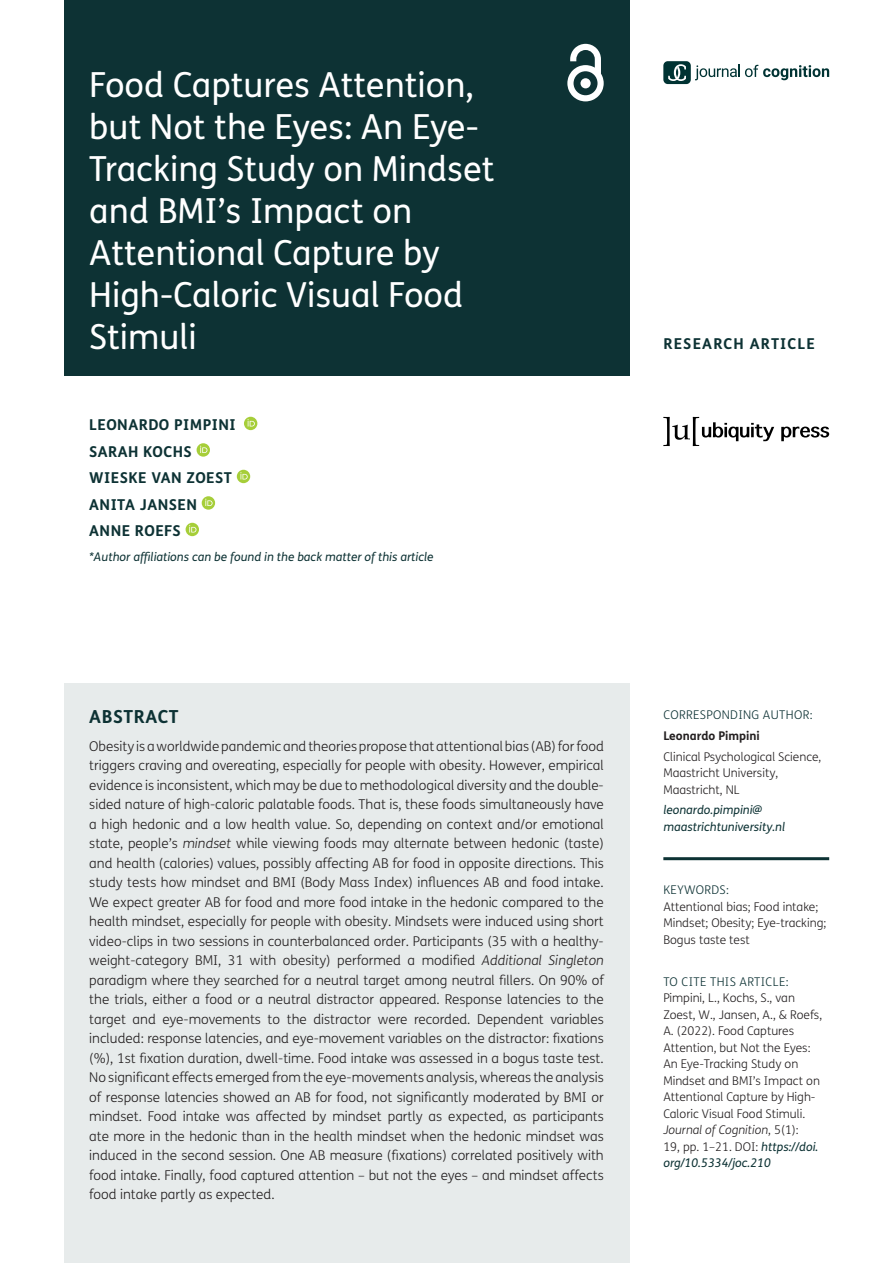
<style>
.page{position:relative;width:893px;height:1263px;background:#fff}
.page>*{position:absolute;margin:0;border:0;box-sizing:border-box;transform-origin:0 0}
.Article_Title{font:34.5px/42px "FS Me";color:#fff}
.t1{font:700 18px "FS Me";letter-spacing:.03em;color:#0d3234}
.Cover_Authors{font:700 15px "FS Me";letter-spacing:.03em;color:#0d3234}
.Cover_Authors-2{font:700 15px "FS Me";letter-spacing:.075em;color:#0d3234}
.Abstract_Copy{font:300 13.5px/19.5px "FS Me";color:#231f20;text-align:justify}
.t2{font:300 12px/16.5px "FS Me";color:#231f20}
.t3{font:italic 12px/16.5px "FS Me";color:#0d3234}
.t4{font:300 12px "FS Me";letter-spacing:.03em;color:#0d3234}
.t5{font:700 12px "FS Me";color:#231f20}
.s1{font-style:italic}
.s2{font-weight:400;font-style:italic;color:#0d3234}
</style>
<div class="page">
<div style="left:64px;top:0;width:565px;height:376px;background:#0d3234"></div>
<svg style="left:567px;top:44px;width:37px;height:57px"></svg>
<svg style="left:781px;top:427px;width:48px;height:14px"></svg>
<svg style="left:663px;top:417px;width:111px;height:29px"></svg>
<svg style="left:695px;top:65px;width:134px;height:15px"></svg>
<div style="left:663px;top:61px;width:28px;height:23px;background:#033;border-radius:4px"></div>
<svg style="left:668px;top:64px;width:18px;height:17px"></svg>
<hr style="left:663px;top:857px;width:166px;height:3px;background:#0d3234">
<div style="left:64px;top:684px;width:565px;height:579px;background:#e7ebeb"></div>
<svg style="left:244px;top:417px;width:13px;height:13px"></svg>
<svg style="left:248px;top:419px;width:7px;height:7px"></svg>
<svg style="left:197px;top:443px;width:13px;height:14px"></svg>
<svg style="left:200px;top:446px;width:7px;height:7px"></svg>
<svg style="left:237px;top:470px;width:13px;height:13px"></svg>
<svg style="left:240px;top:472px;width:8px;height:7px"></svg>
<div style="left:202px;top:496px;width:13px;height:14px;background:#a6ce39;border-radius:50%"></div>
<svg style="left:205px;top:499px;width:8px;height:7px"></svg>
<svg style="left:186px;top:523px;width:13px;height:13px"></svg>
<svg style="left:189px;top:525px;width:7px;height:7px"></svg>
<h1 class="Article_Title" style="left:89px;top:64px;width:407px">Food Captures Attention, but Not the Eyes: An Eye-<br>Tracking Study on Mindset and BMI’s Impact on<br>Attentional Capture by<br>High-Caloric Visual Food<br>Stimuli</h1>
<p class="Cover_Authors" style="left:89px;top:415px;width:148px">LEONARDO PIMPINI</p>
<p class="Cover_Authors" style="left:89px;top:442px;width:104px">SARAH KOCHS</p>
<p class="Cover_Authors" style="left:89px;top:468px;width:144px">WIESKE VAN ZOEST</p>
<p class="Cover_Authors" style="left:89px;top:495px;width:109px">ANITA JANSEN</p>
<p class="Cover_Authors" style="left:89px;top:521px;width:93px">ANNE ROEFS</p>
<p class="t3" style="left:89px;top:549px;width:346px">*Author affiliations can be found in the back matter of this article</p>
<h1 class="t1" style="left:89px;top:705px;width:91px">ABSTRACT</h1>
<p class="Abstract_Copy" style="left:89px;top:736px;width:516px">Obesity is a worldwide pandemic and theories propose that attentional bias (AB) for food triggers craving and overeating, especially for people with obesity. However, empirical evidence is inconsistent, which may be due to methodological diversity and the double&shy;sided nature of high-caloric palatable foods. That is, these foods simultaneously have a high hedonic and a low health value. So, depending on context and/or emotional state, people’s <span class="s1">mindset</span> while viewing foods may alternate between hedonic (taste) and health (calories) values, possibly affecting AB for food in opposite directions. This study tests how mindset and BMI (Body Mass Index) influences AB and food intake.<br>We expect greater AB for food and more food intake in the hedonic compared to the health mindset, especially for people with obesity. Mindsets were induced using short video-clips in two sessions in counterbalanced order. Participants (35 with a healthy&shy;weight-category BMI, 31 with obesity) performed a modified <span class="s1">Additional Singleton </span>paradigm where they searched for a neutral target among neutral fillers. On 90% of the trials, either a food or a neutral distractor appeared. Response latencies to the target and eye-movements to the distractor were recorded. Dependent variables included: response latencies, and eye-movement variables on the distractor: fixations (%), 1st fixation duration, dwell-time. Food intake was assessed in a bogus taste test.<br>No significant effects emerged from the eye-movements analysis, whereas the analysis of response latencies showed an AB for food, not significantly moderated by BMI or mindset. Food intake was affected by mindset partly as expected, as participants ate more in the hedonic than in the health mindset when the hedonic mindset was induced in the second session. One AB measure (fixations) correlated positively with food intake. Finally, food captured attention – but not the eyes – and mindset affects food intake partly as expected.</p>
<p class="Cover_Authors-2" style="left:663px;top:334px;width:153px">RESEARCH ARTICLE</p>
<p class="t4" style="left:663px;top:708px;width:151px">CORRESPONDING AUTHOR:</p>
<p class="t5" style="left:663px;top:728px;width:98px">Leonardo Pimpini</p>
<p class="t2" style="left:663px;top:748px;width:160px">Clinical Psychological Science,<br>Maastricht University,<br>Maastricht, NL</p>
<p class="t3" style="left:663px;top:802px;width:123px">leonardo.pimpini@ maastrichtuniversity.nl</p>
<p class="t4" style="left:663px;top:883px;width:67px">KEYWORDS:</p>
<p class="t2" style="left:663px;top:898px;width:164px">Attentional bias; Food intake;<br>Mindset; Obesity; Eye-tracking;<br>Bogus taste test</p>
<p class="t4" style="left:663px;top:975px;width:127px">TO CITE THIS ARTICLE:</p>
<p class="t2" style="left:663px;top:990px;width:160px">Pimpini, L., Kochs, S., van<br>Zoest, W., Jansen, A., &amp; Roefs,<br>A. (2022). Food Captures<br>Attention, but Not the Eyes:<br>An Eye-Tracking Study on<br>Mindset and BMI’s Impact on<br>Attentional Capture by High-<br>Caloric Visual Food Stimuli.<br><span class="s1">Journal of Cognition</span>, 5(1):<br>19, pp. 1–21. DOI: <span class="s2">https://doi. org/10.5334/joc.210</span></p>
</div>
